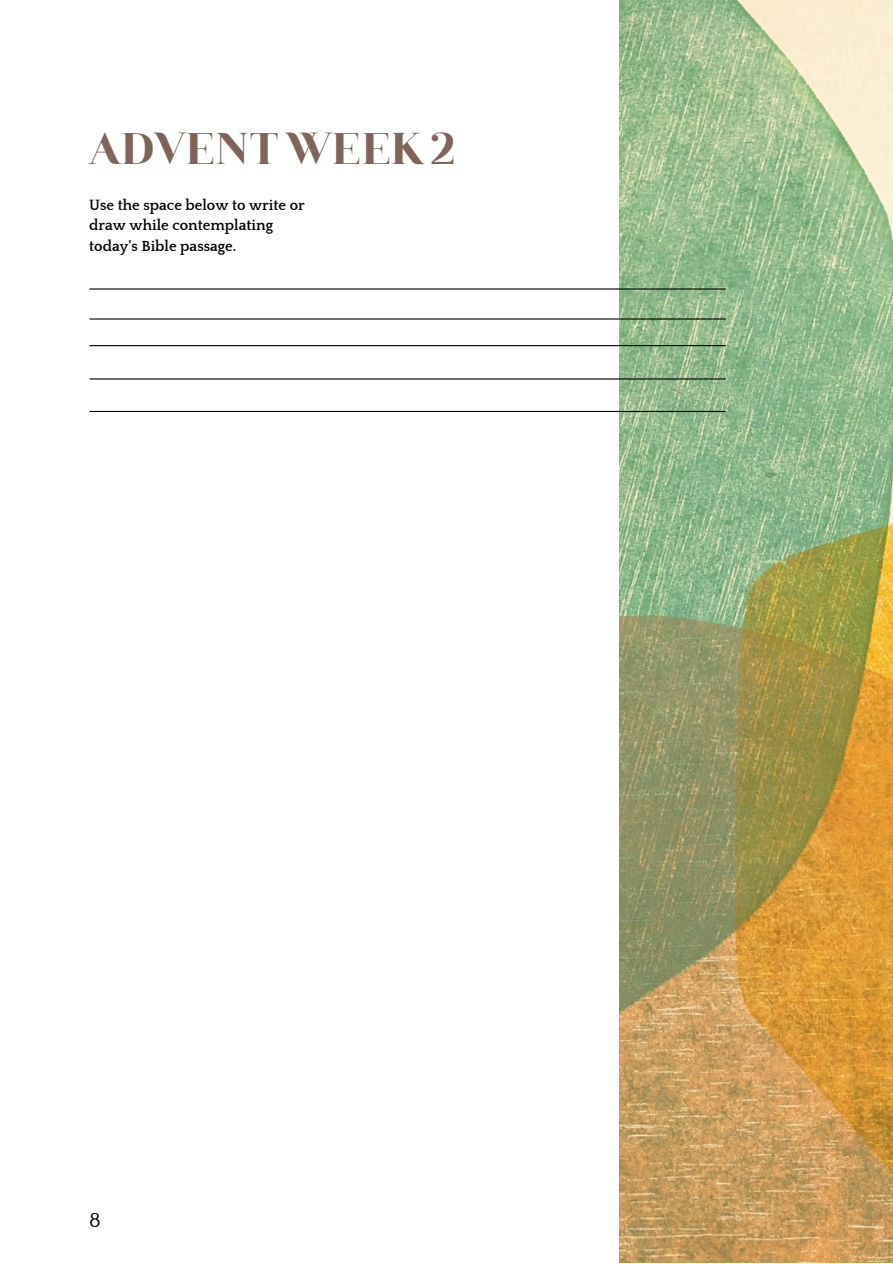
<style>
.page{position:relative;width:893px;height:1264px;background:#fff}
.page>*{position:absolute;margin:0;border:0;box-sizing:border-box;transform-origin:0 0}
.t1{font:46.5px "RTL Rayyan Regular";color:#7e6459}
.t2{font:21px "Quattrocento";color:#000}
.t3{font:700 15px/20.2px "Quattrocento";color:#000}
</style>
<div class="page">
<img style="left:619px;top:0;width:273px;height:1262px">
<hr style="left:90px;top:288px;width:635px;height:1px;background:#000">
<hr style="left:90px;top:318px;width:635px;height:1px;background:#000">
<hr style="left:90px;top:345px;width:635px;height:1px;background:#000">
<hr style="left:90px;top:378px;width:635px;height:1px;background:#000">
<hr style="left:90px;top:411px;width:635px;height:1px;background:#000">
<p class="t1" style="left:89px;top:122px;width:368px">ADVENTWEEK2</p>
<p class="t3" style="left:89px;top:195px;width:217px">Use the space below to write or draw while contemplating today's Bible passage.</p>
<p class="t2" style="left:89px;top:1209px;width:13px">8</p>
</div>
